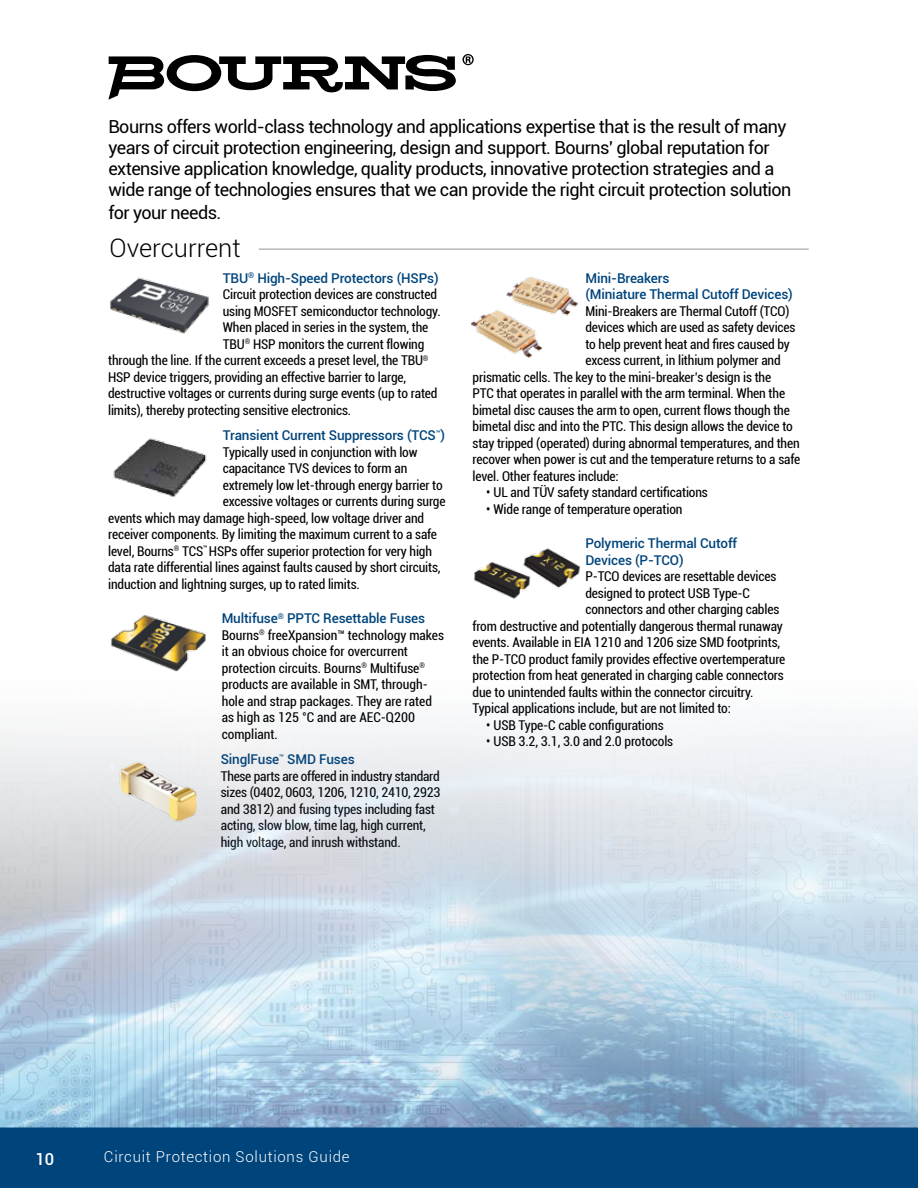
<style>
.page{position:relative;width:918px;height:1188px;background:#fff}
.page>*{position:absolute;margin:0;border:0;box-sizing:border-box;transform-origin:0 0}
.t1{font:300 25.5px "Roboto";color:#000}
.t2{font:18px/21.5px "Roboto";letter-spacing:-.03em;color:#000}
.t3{font:500 16.5px "Roboto";color:#fff}
.t4{font:300 15px "Roboto";letter-spacing:.05em;color:#fff}
.t5{font:condensed 13.5px/16.5px "Roboto";letter-spacing:-.01em;color:#000}
.t6{font:500 13.5px/16.5px "Roboto";letter-spacing:-.01em;color:#00447c}
.s1{font-weight:500;font-stretch:normal;color:#00447c}
</style>
<div class="page">
<hr style="left:259px;top:248px;width:550px;height:2px;background:#b4b6b8">
<img style="left:0;top:724px;width:918px;height:404px">
<img style="left:110px;top:277px;width:99px;height:57px">
<img style="left:111px;top:615px;width:95px;height:57px">
<img style="left:113px;top:438px;width:94px;height:59px">
<img style="left:108px;top:752px;width:102px;height:81px">
<img style="left:472px;top:277px;width:107px;height:81px">
<img style="left:474px;top:548px;width:106px;height:51px">
<svg style="left:463px;top:54px;width:11px;height:11px"></svg>
<svg style="left:108px;top:55px;width:348px;height:45px"></svg>
<div style="left:0;top:1128px;width:918px;height:60px;background:#00447c"></div>
<p class="t2" style="left:108px;top:116px;width:685px">Bourns offers world-class technology and applications expertise that is the result of many years of circuit protection engineering, design and support. Bourns' global reputation for extensive application knowledge, quality products, innovative protection strategies and a wide range of technologies ensures that we can provide the right circuit protection solution for your needs.</p>
<h1 class="t1" style="left:110px;top:230px;width:133px">Overcurrent</h1>
<p class="t6" style="left:223px;top:269px;width:217px">TBU<sup>®</sup> High-Speed Protectors (HSPs)</p>
<p class="t5" style="left:223px;top:286px;width:216px">Circuit protection devices are constructed</p>
<p class="t5" style="left:223px;top:302px;width:219px">using MOSFET semiconductor technology.</p>
<p class="t5" style="left:223px;top:319px;width:207px">When placed in series in the system, the</p>
<p class="t5" style="left:223px;top:335px;width:203px">TBU<sup>®</sup> HSP monitors the current flowing</p>
<p class="t5" style="left:108px;top:352px;width:322px">through the line. If the current exceeds a preset level, the TBU<sup>®</sup></p>
<p class="t5" style="left:108px;top:368px;width:300px">HSP device triggers, providing an effective barrier to large,</p>
<p class="t5" style="left:108px;top:385px;width:331px">destructive voltages or currents during surge events (up to rated</p>
<p class="t5" style="left:108px;top:401px;width:245px">limits), thereby protecting sensitive electronics.</p>
<p class="t6" style="left:223px;top:427px;width:224px">Transient Current Suppressors (TCS<sup>™</sup>)</p>
<p class="t5" style="left:223px;top:443px;width:196px">Typically used in conjunction with low</p>
<p class="t5" style="left:223px;top:460px;width:186px">capacitance TVS devices to form an</p>
<p class="t5" style="left:223px;top:476px;width:222px">extremely low let-through energy barrier to</p>
<p class="t5" style="left:223px;top:493px;width:224px">excessive voltages or currents during surge</p>
<p class="t5" style="left:108px;top:509px;width:318px">events which may damage high-speed, low voltage driver and</p>
<p class="t5" style="left:108px;top:526px;width:330px">receiver components. By limiting the maximum current to a safe</p>
<p class="t5" style="left:108px;top:542px;width:326px">level, Bourns<sup>®</sup> TCS<sup>™</sup> HSPs offer superior protection for very high</p>
<p class="t5" style="left:108px;top:559px;width:334px">data rate differential lines against faults caused by short circuits,</p>
<p class="t5" style="left:108px;top:575px;width:253px">induction and lightning surges, up to rated limits.</p>
<p class="t5" style="left:222px;top:610px;width:224px"><span class="s1">Multifuse</span><sup>®</sup> <span class="s1">PPTC Resettable Fuses </span>Bourns<sup>®</sup> freeXpansion™ technology makes it an obvious choice for overcurrent protection circuits. Bourns<sup>®</sup> Multifuse<sup>® </sup>products are available in SMT, through&shy;hole and strap packages. They are rated as high as 125 °C and are AEC-Q200 compliant.</p>
<p class="t5" style="left:221px;top:751px;width:221px"><span class="s1">SinglFuse</span><sup>™</sup> <span class="s1">SMD Fuses<br></span>These parts are offered in industry standard sizes (0402, 0603, 1206, 1210, 2410, 2923 and 3812) and fusing types including fast acting, slow blow, time lag, high current, high voltage, and inrush withstand.</p>
<p class="t6" style="left:585px;top:269px;width:209px">Mini-Breakers<br>(Miniature Thermal Cutoff Devices)</p>
<p class="t5" style="left:585px;top:302px;width:206px">Mini-Breakers are Thermal Cutoff (TCO)</p>
<p class="t5" style="left:585px;top:319px;width:212px">devices which are used as safety devices</p>
<p class="t5" style="left:585px;top:335px;width:206px">to help prevent heat and fires caused by</p>
<p class="t5" style="left:585px;top:352px;width:197px">excess current, in lithium polymer and</p>
<p class="t5" style="left:473px;top:368px;width:300px">prismatic cells. The key to the mini-breaker’s design is the</p>
<p class="t5" style="left:473px;top:385px;width:314px">PTC that operates in parallel with the arm terminal. When the</p>
<p class="t5" style="left:473px;top:401px;width:319px">bimetal disc causes the arm to open, current flows though the</p>
<p class="t5" style="left:473px;top:418px;width:322px">bimetal disc and into the PTC. This design allows the device to</p>
<p class="t5" style="left:473px;top:434px;width:329px">stay tripped (operated) during abnormal temperatures, and then</p>
<p class="t5" style="left:473px;top:451px;width:329px">recover when power is cut and the temperature returns to a safe</p>
<p class="t5" style="left:473px;top:467px;width:148px">level. Other features include:</p>
<p class="t5" style="left:486px;top:484px;width:223px">• UL and TÜV safety standard certifications</p>
<p class="t5" style="left:486px;top:500px;width:198px">• Wide range of temperature operation</p>
<p class="t6" style="left:585px;top:535px;width:153px">Polymeric Thermal Cutoff<br>Devices (P-TCO)</p>
<p class="t5" style="left:585px;top:568px;width:193px">P-TCO devices are resettable devices</p>
<p class="t5" style="left:585px;top:584px;width:166px">designed to protect USB Type-C</p>
<p class="t5" style="left:585px;top:601px;width:195px">connectors and other charging cables</p>
<p class="t5" style="left:473px;top:617px;width:312px">from destructive and potentially dangerous thermal runaway</p>
<p class="t5" style="left:473px;top:634px;width:309px">events. Available in EIA 1210 and 1206 size SMD footprints,</p>
<p class="t5" style="left:473px;top:650px;width:314px">the P-TCO product family provides effective overtemperature</p>
<p class="t5" style="left:473px;top:667px;width:313px">protection from heat generated in charging cable connectors</p>
<p class="t5" style="left:473px;top:683px;width:282px">due to unintended faults within the connector circuitry.</p>
<p class="t5" style="left:473px;top:700px;width:260px">Typical applications include, but are not limited to:</p>
<p class="t5" style="left:486px;top:716px;width:179px">• USB Type-C cable configurations</p>
<p class="t5" style="left:486px;top:733px;width:189px">• USB 3.2, 3.1, 3.0 and 2.0 protocols</p>
<p class="t3" style="left:36px;top:1147px;width:20px">10</p>
<p class="t4" style="left:104px;top:1147px;width:247px">Circuit Protection Solutions Guide</p>
</div>
